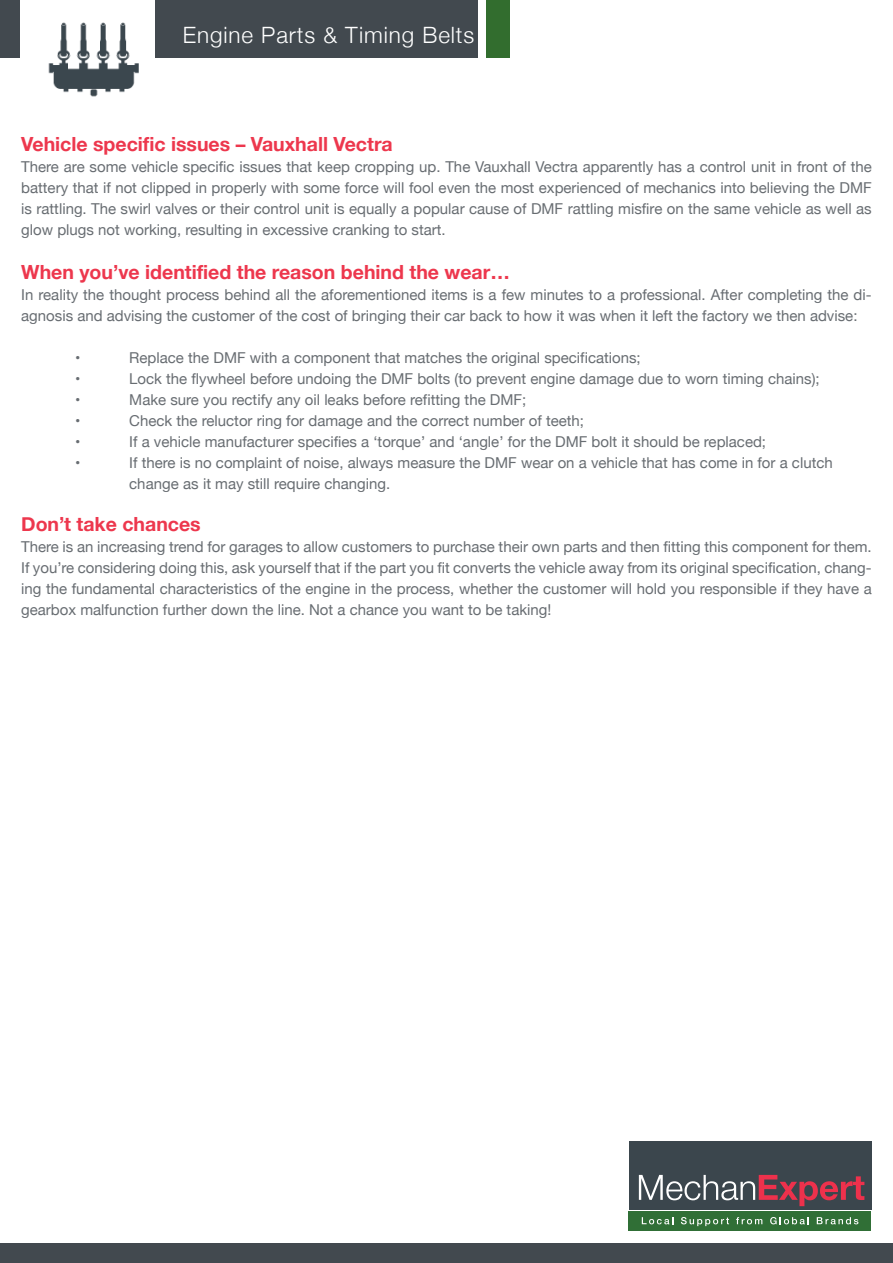
<style>
.page{position:relative;width:893px;height:1263px;background:#fff}
.page>*{position:absolute;margin:0;border:0;box-sizing:border-box;transform-origin:0 0}
.t1{font:300 22.5px "Helvetica Neue";letter-spacing:.04em;color:#fff}
.Headings{font:700 19.5px "Helvetica Neue";color:#ed374d}
.text{font:15px/21px "Helvetica Neue";color:#686d72;text-align:justify}
</style>
<div class="page">
<div style="left:0;top:0;width:478px;height:57px;background:#42494f"></div>
<div style="left:20px;top:0;width:135px;height:88px;background:#fff"></div>
<div style="left:629px;top:1141px;width:243px;height:68px;background:#3b464d"></div>
<div style="left:629px;top:1211px;width:242px;height:20px;background:#306f36"></div>
<svg style="left:639px;top:1174px;width:225px;height:32px"></svg>
<svg style="left:642px;top:1217px;width:31px;height:7px"></svg>
<svg style="left:681px;top:1217px;width:48px;height:9px"></svg>
<svg style="left:736px;top:1217px;width:26px;height:7px"></svg>
<svg style="left:770px;top:1217px;width:39px;height:7px"></svg>
<svg style="left:817px;top:1217px;width:41px;height:7px"></svg>
<div style="left:486px;top:0;width:23px;height:57px;background:#326d2e"></div>
<div style="left:0;top:1244px;width:893px;height:19px;background:#42494f"></div>
<img style="left:48px;top:22px;width:91px;height:75px">
<h1 class="t1" style="left:183px;top:17px;width:293px">Engine Parts &amp; Timing Belts</h1>
<p class="Headings" style="left:21px;top:129px;width:373px">Vehicle specific issues – Vauxhall Vectra</p>
<p class="text" style="left:21px;top:157px;width:852px">There are some vehicle specific issues that keep cropping up. The Vauxhall Vectra apparently has a control unit in front of the battery that if not clipped in properly with some force will fool even the most experienced of mechanics into believing the DMF is rattling. The swirl valves or their control unit is equally a popular cause of DMF rattling misfire on the same vehicle as well as glow plugs not working, resulting in excessive cranking to start.</p>
<p class="Headings" style="left:21px;top:257px;width:490px">When you’ve identified the reason behind the wear…</p>
<p class="text" style="left:21px;top:285px;width:852px">In reality the thought process behind all the aforementioned items is a few minutes to a professional. After completing the di&shy;agnosis and advising the customer of the cost of bringing their car back to how it was when it left the factory we then advise:</p>
<p class="text" style="left:75px;top:348px;width:7px">•</p>
<p class="text" style="left:129px;top:348px;width:513px">Replace the DMF with a component that matches the original specifications;</p>
<p class="text" style="left:75px;top:369px;width:7px">•</p>
<p class="text" style="left:129px;top:369px;width:692px">Lock the flywheel before undoing the DMF bolts (to prevent engine damage due to worn timing chains);</p>
<p class="text" style="left:75px;top:390px;width:7px">•</p>
<p class="text" style="left:129px;top:390px;width:399px">Make sure you rectify any oil leaks before refitting the DMF;</p>
<p class="text" style="left:75px;top:411px;width:7px">•</p>
<p class="text" style="left:129px;top:411px;width:456px">Check the reluctor ring for damage and the correct number of teeth;</p>
<p class="text" style="left:75px;top:432px;width:7px">•</p>
<p class="text" style="left:129px;top:432px;width:638px">If a vehicle manufacturer specifies a ‘torque’ and ‘angle’ for the DMF bolt it should be replaced;</p>
<p class="text" style="left:75px;top:453px;width:7px">•</p>
<p class="text" style="left:129px;top:453px;width:705px">If there is no complaint of noise, always measure the DMF wear on a vehicle that has come in for a clutch change as it may still require changing.</p>
<p class="Headings" style="left:21px;top:509px;width:181px">Don’t take chances</p>
<p class="text" style="left:21px;top:537px;width:852px">There is an increasing trend for garages to allow customers to purchase their own parts and then fitting this component for them.<br>If you’re considering doing this, ask yourself that if the part you fit converts the vehicle away from its original specification, chang&shy;ing the fundamental characteristics of the engine in the process, whether the customer will hold you responsible if they have a gearbox malfunction further down the line. Not a chance you want to be taking!</p>
</div>
